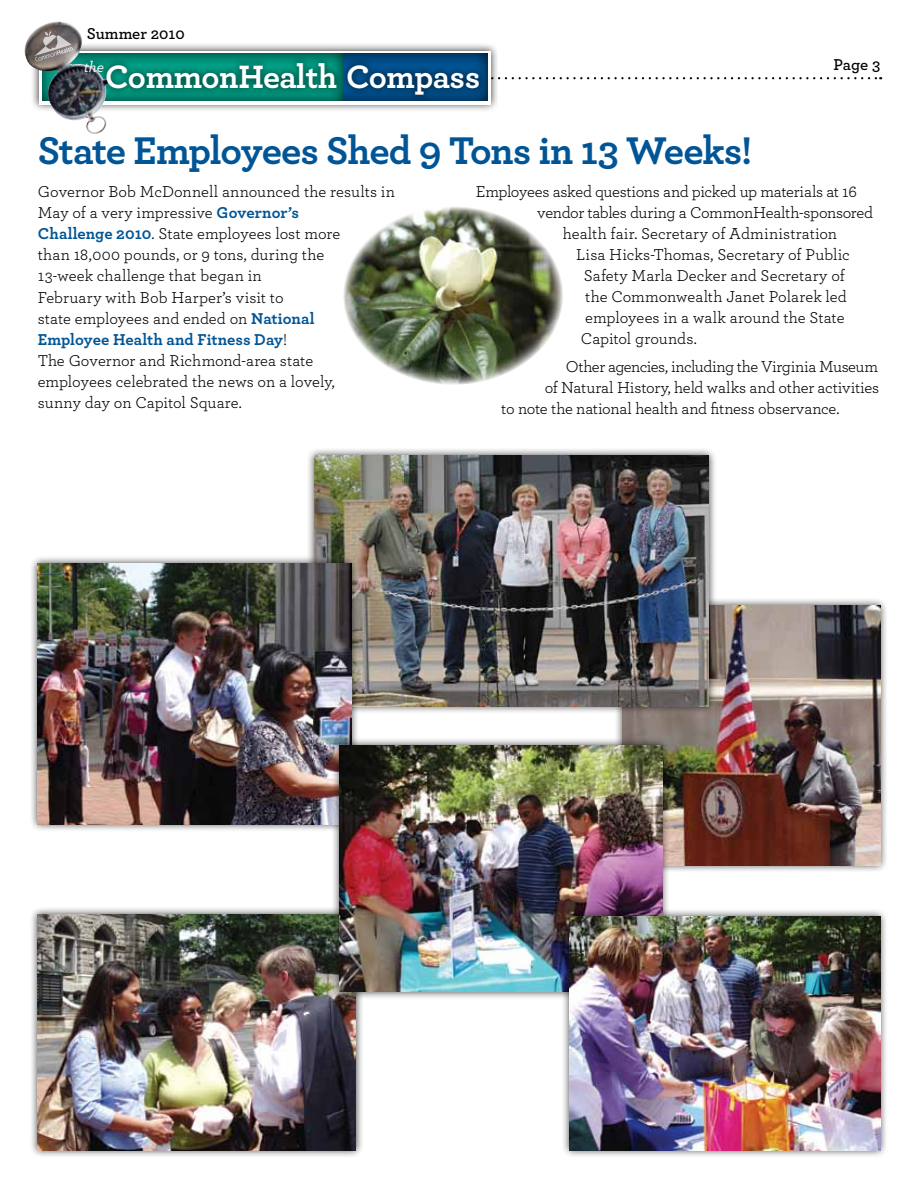
<style>
.page{position:relative;width:918px;height:1188px;background:#fff}
.page>*{position:absolute;margin:0;border:0;box-sizing:border-box;transform-origin:0 0}
.t1{font:700 40.5px "Archer";letter-spacing:-.025em;color:#005596}
.t2{font:700 33.9px "Archer";letter-spacing:-.015em;color:#fff}
.t3{font:16.5px/21.1px "Archer";letter-spacing:-.005em;color:#000}
.t4{font:16.5px "Archer";letter-spacing:-.03em;color:#000}
.t5{font:600 16.5px "Archer";color:#000}
.t6{font:italic 500 15.3px "Archer";color:#fff}
.s1{font-weight:700;color:#005596}
</style>
<div class="page">
<svg style="left:499px;top:77px;width:382px;height:2px"></svg>
<div style="left:31px;top:42px;width:468px;height:71px;background:#000;opacity:.75"></div>
<div style="left:39px;top:51px;width:452px;height:53px;background:#fff"></div>
<div style="left:328px;top:53px;width:162px;height:51px;background:#000;opacity:.75"></div>
<div style="left:41px;top:53px;width:302px;height:51px;background:#000;opacity:.75"></div>
<img style="left:24px;top:21px;width:86px;height:113px">
<svg style="left:34px;top:31px;width:39px;height:31px"></svg>
<div style="left:76px;top:53px;width:34px;height:26px;background:#000;opacity:.75"></div>
<div style="left:98px;top:55px;width:388px;height:47px;background:#000;opacity:.75"></div>
<div style="left:615px;top:598px;width:273px;height:276px;background:#000;opacity:.75"></div>
<img style="left:623px;top:606px;width:257px;height:259px">
<div style="left:30px;top:906px;width:334px;height:252px;background:#000;opacity:.75"></div>
<img style="left:38px;top:914px;width:318px;height:236px">
<div style="left:306px;top:447px;width:411px;height:267px;background:#000;opacity:.75"></div>
<img style="left:314px;top:455px;width:394px;height:251px">
<img style="left:343px;top:207px;width:220px;height:178px">
<div style="left:30px;top:555px;width:329px;height:278px;background:#000;opacity:.75"></div>
<img style="left:38px;top:563px;width:313px;height:261px">
<div style="left:331px;top:737px;width:339px;height:262px;background:#000;opacity:.75"></div>
<img style="left:339px;top:745px;width:323px;height:246px">
<div style="left:561px;top:909px;width:328px;height:250px;background:#000;opacity:.75"></div>
<img style="left:569px;top:917px;width:311px;height:233px">
<p class="t5" style="left:87px;top:22px;width:100px">Summer 2010</p>
<p class="t6" style="left:84px;top:56px;width:22px">the</p>
<h2 class="t2" style="left:105px;top:50px;width:377px">CommonHealth Compass</h2>
<h1 class="t1" style="left:38px;top:118px;width:716px">State Employees Shed 9 Tons in 13 Weeks!</h1>
<p class="t5" style="left:834px;top:52px;width:48px">Page 3</p>
<p class="t3" style="left:38px;top:180px;width:359px">Governor Bob McDonnell announced the results in May of a very impressive <span class="s1">Governor’s<br>Challenge 2010</span>. State employees lost more<br>than 18,000 pounds, or 9 tons, during the<br>13-week challenge that began in<br>February with Bob Harper’s visit to<br>state employees and ended on <span class="s1">National<br>Employee Health and Fitness Day</span>!<br>The Governor and Richmond-area state<br>employees celebrated the news on a lovely,<br>sunny day on Capitol Square.</p>
<p class="t3" style="left:476px;top:180px;width:383px">Employees asked questions and picked up materials at 16</p>
<p class="t3" style="left:537px;top:201px;width:337px">vendor tables during a CommonHealth-sponsored</p>
<p class="t3" style="left:563px;top:222px;width:276px">health fair. Secretary of Administration</p>
<p class="t3" style="left:576px;top:243px;width:275px">Lisa Hicks-Thomas, Secretary of Public</p>
<p class="t3" style="left:584px;top:264px;width:263px">Safety Marla Decker and Secretary of</p>
<p class="t3" style="left:585px;top:285px;width:263px">the Commonwealth Janet Polarek led</p>
<p class="t3" style="left:585px;top:306px;width:261px">employees in a walk around the State</p>
<p class="t3" style="left:581px;top:327px;width:118px">Capitol grounds.</p>
<p class="t4" style="left:566px;top:355px;width:314px">Other agencies, including the Virginia Museum</p>
<p class="t3" style="left:545px;top:376px;width:336px">of Natural History, held walks and other activities</p>
<p class="t3" style="left:501px;top:397px;width:340px">to note the national health and fitness observance.</p>
</div>
